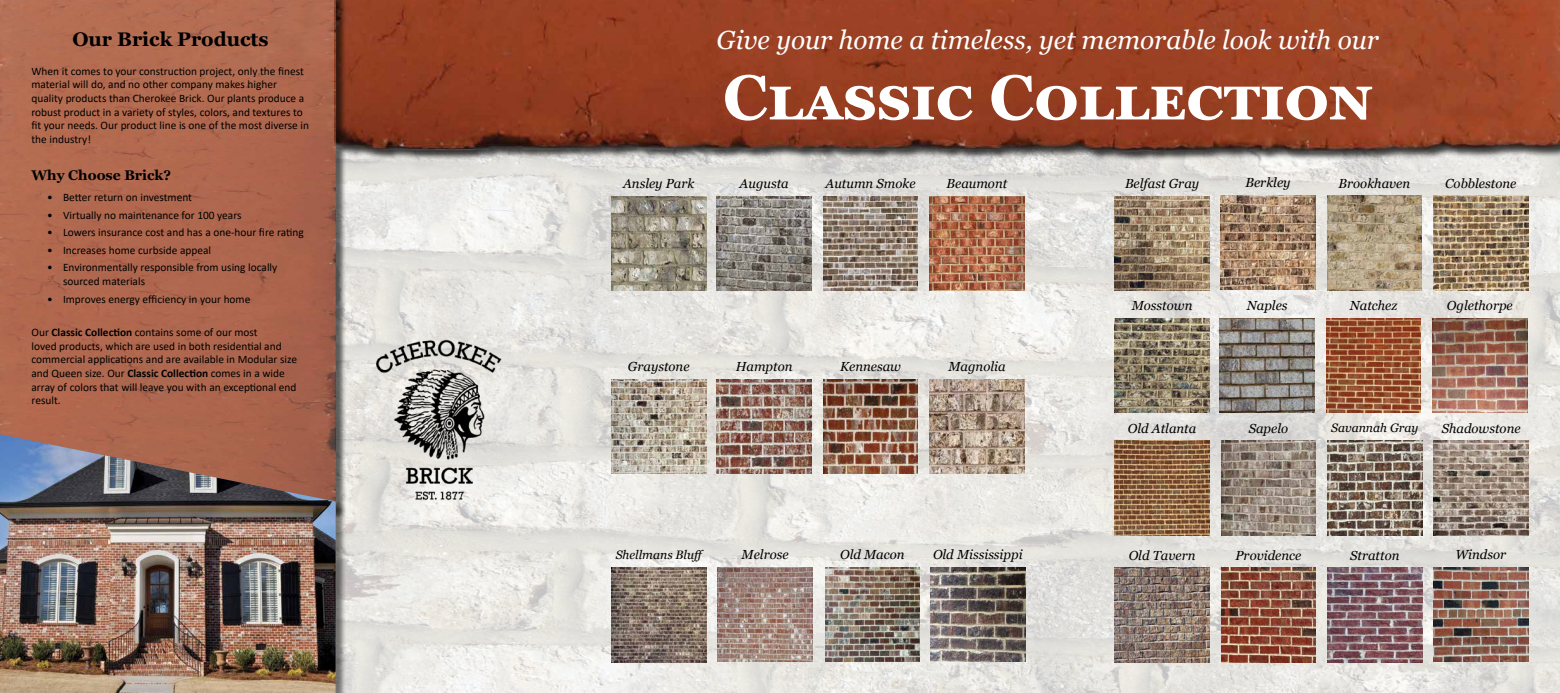
<style>
.page{position:relative;width:1560px;height:693px;background:#fff}
.page>*{position:absolute;margin:0;border:0;box-sizing:border-box;transform-origin:0 0}
.t1{font:700 63px "Georgia";color:#fff}
.t2{font:italic 26.25px "Georgia";color:#fff}
.t3{font:700 19.69px "Georgia";color:#000}
.t4{font:700 14px "Georgia";color:#000}
.t5{font:italic 13.12px "Georgia";color:#000}
.t6{font:italic 12.25px "Georgia";color:#000}
.t7{font:11.38px/13.7px "Calibri";color:#000}
.s1{font-weight:700}
</style>
<div class="page">
<img style="left:347px;top:162px;width:1212px;height:531px">
<img style="left:347px;top:0;width:1212px;height:162px">
<div style="left:0;top:0;width:347px;height:520px;background:#000;opacity:.75"></div>
<img style="left:0;top:0;width:335px;height:434px">
<div style="left:0;top:434px;width:347px;height:259px;background:#000;opacity:.5"></div>
<img style="left:0;top:434px;width:335px;height:259px">
<img style="left:611px;top:196px;width:95px;height:94px">
<img style="left:717px;top:379px;width:94px;height:95px">
<img style="left:1114px;top:568px;width:95px;height:94px">
<img style="left:717px;top:196px;width:94px;height:94px">
<img style="left:823px;top:379px;width:94px;height:95px">
<img style="left:823px;top:196px;width:94px;height:94px">
<img style="left:929px;top:379px;width:95px;height:95px">
<img style="left:1221px;top:568px;width:94px;height:94px">
<img style="left:929px;top:196px;width:95px;height:94px">
<img style="left:1114px;top:318px;width:95px;height:95px">
<img style="left:1221px;top:441px;width:94px;height:94px">
<img style="left:1114px;top:196px;width:95px;height:94px">
<img style="left:1219px;top:318px;width:95px;height:95px">
<img style="left:1327px;top:441px;width:94px;height:94px">
<img style="left:1220px;top:195px;width:95px;height:95px">
<img style="left:1326px;top:318px;width:94px;height:95px">
<img style="left:1433px;top:441px;width:95px;height:94px">
<img style="left:1326px;top:196px;width:95px;height:94px">
<img style="left:1432px;top:318px;width:94px;height:95px">
<img style="left:611px;top:568px;width:95px;height:94px">
<img style="left:1433px;top:196px;width:94px;height:94px">
<img style="left:1114px;top:441px;width:95px;height:94px">
<img style="left:1327px;top:568px;width:94px;height:94px">
<img style="left:825px;top:567px;width:94px;height:95px">
<img style="left:1433px;top:567px;width:94px;height:95px">
<img style="left:611px;top:379px;width:95px;height:95px">
<img style="left:930px;top:567px;width:95px;height:95px">
<img style="left:718px;top:567px;width:94px;height:95px">
<img style="left:354px;top:331px;width:174px;height:173px">
<h3 class="t3" style="left:72px;top:27px;width:198px">Our Brick Products</h3>
<p class="t7" style="left:32px;top:64px;width:279px">When it comes to your construction project, only the finest material will do, and no other company makes higher quality products than Cherokee Brick. Our plants produce a robust product in a variety of styles, colors, and textures to fit your needs. Our product line is one of the most diverse in the industry!</p>
<p class="t4" style="left:32px;top:166px;width:141px">Why Choose Brick?</p>
<p class="t7" style="left:47px;top:190px;width:146px">• Better return on investment</p>
<p class="t7" style="left:47px;top:208px;width:196px">• Virtually no maintenance for 100 years</p>
<p class="t7" style="left:47px;top:225px;width:258px">• Lowers insurance cost and has a one-hour fire rating</p>
<p class="t7" style="left:47px;top:243px;width:165px">• Increases home curbside appeal</p>
<p class="t7" style="left:63px;top:261px;width:216px;text-indent:-16px">• Environmentally responsible from using locally sourced materials</p>
<p class="t7" style="left:47px;top:292px;width:205px">• Improves energy efficiency in your home</p>
<p class="t7" style="left:32px;top:325px;width:267px">Our <span class="s1">Classic Collection</span> contains some of our most<br>loved products, which are used in both residential and commercial applications and are available in Modular size and Queen size. Our <span class="s1">Classic Collection</span> comes in a wide array of colors that will leave you with an exceptional end result.</p>
<p class="t5" style="left:623px;top:175px;width:73px">Ansley Park</p>
<h2 class="t2" style="left:716px;top:24px;width:664px">Give your home a timeless, yet memorable look with our</h2>
<h1 class="t1" style="left:723px;top:57px;width:651px">Classic Collection</h1>
<p class="t5" style="left:739px;top:175px;width:51px">Augusta</p>
<p class="t5" style="left:825px;top:175px;width:91px">Autumn Smoke</p>
<p class="t5" style="left:946px;top:175px;width:62px">Beaumont</p>
<p class="t5" style="left:1124px;top:175px;width:76px">Belfast Gray</p>
<p class="t5" style="left:1245px;top:174px;width:47px">Berkley</p>
<p class="t5" style="left:1338px;top:175px;width:73px">Brookhaven</p>
<p class="t5" style="left:1444px;top:175px;width:73px">Cobblestone</p>
<p class="t5" style="left:628px;top:358px;width:63px">Graystone</p>
<p class="t5" style="left:736px;top:358px;width:58px">Hampton</p>
<p class="t5" style="left:840px;top:358px;width:62px">Kennesaw</p>
<p class="t5" style="left:948px;top:358px;width:59px">Magnolia</p>
<p class="t5" style="left:1131px;top:298px;width:62px">Mosstown</p>
<p class="t5" style="left:1127px;top:420px;width:70px">Old Atlanta</p>
<p class="t5" style="left:1246px;top:298px;width:42px">Naples</p>
<p class="t5" style="left:1349px;top:298px;width:49px">Natchez</p>
<p class="t5" style="left:1446px;top:298px;width:67px">Oglethorpe</p>
<p class="t5" style="left:1248px;top:420px;width:41px">Sapelo</p>
<p class="t6" style="left:1331px;top:420px;width:89px">Savannah Gray</p>
<p class="t5" style="left:1441px;top:420px;width:80px">Shadowstone</p>
<p class="t6" style="left:615px;top:547px;width:92px">Shellmans Bluff</p>
<p class="t5" style="left:741px;top:546px;width:49px">Melrose</p>
<p class="t5" style="left:840px;top:546px;width:66px">Old Macon</p>
<p class="t5" style="left:1349px;top:547px;width:51px">Stratton</p>
<p class="t5" style="left:1455px;top:546px;width:52px">Windsor</p>
<p class="t5" style="left:933px;top:546px;width:91px">Old Mississippi</p>
<p class="t5" style="left:1128px;top:547px;width:68px">Old Tavern</p>
<p class="t5" style="left:1235px;top:547px;width:67px">Providence</p>
</div>
